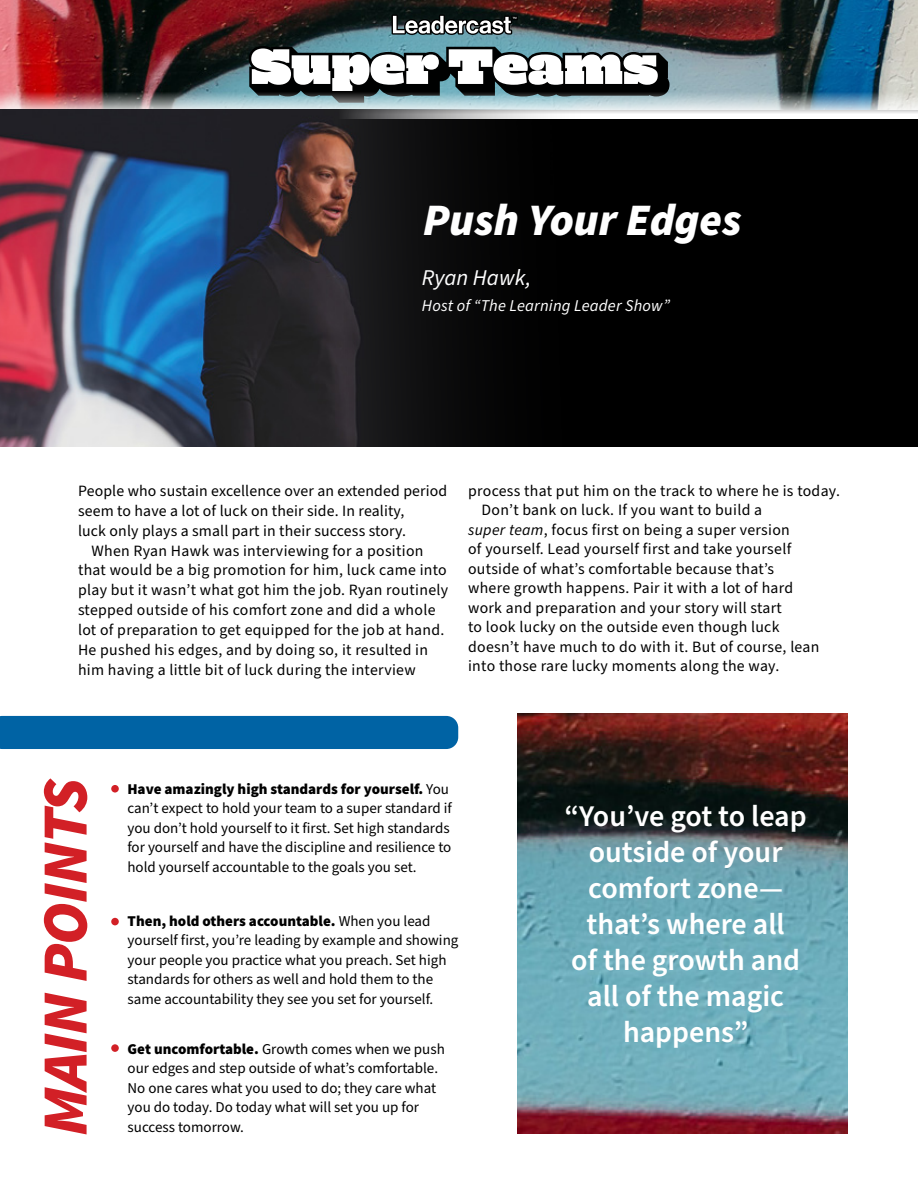
<style>
.page{position:relative;width:918px;height:1188px;background:#fff}
.page>*{position:absolute;margin:0;border:0;box-sizing:border-box;transform-origin:0 0}
.t1{font:italic 900 64.5px "Source Sans Pro";letter-spacing:-.025em;color:#d22026}
.t2{font:italic 900 45px "Source Sans Pro";color:#fff}
.t3{font:600 30px/36px "Source Sans Pro";color:#fff;text-align:center}
.t4{font:italic 22.5px "Source Sans Pro";color:#fff}
.t5{font:italic 16.5px "Source Sans Pro";letter-spacing:.01em;color:#fff}
.t6{font:15.75px "Source Sans Pro";letter-spacing:.02em;color:#000}
.t7{font:15px/19.5px "Source Sans Pro";color:#000}
.s1{font-style:italic}
.s2{font-weight:900}
</style>
<div class="page">
<div style="left:0;top:716px;width:458px;height:33px;background:#0063a4"></div>
<div style="left:0;top:110px;width:918px;height:337px;background:#000"></div>
<img style="left:0;top:0;width:918px;height:109px">
<img style="left:518px;top:714px;width:330px;height:420px">
<div style="left:111px;top:785px;width:8px;height:8px;background:#d22026;border-radius:50%"></div>
<div style="left:111px;top:918px;width:8px;height:7px;background:#d22026;border-radius:50%"></div>
<div style="left:111px;top:1044px;width:8px;height:8px;background:#d22026;border-radius:50%"></div>
<svg style="left:392px;top:14px;width:126px;height:21px"></svg>
<svg style="left:249px;top:46px;width:421px;height:45px"></svg>
<img style="left:1px;top:91px;width:917px;height:27px">
<img style="left:0;top:109px;width:580px;height:337px">
<h2 class="t2" style="left:423px;top:189px;width:320px">Push Your Edges</h2>
<h3 class="t4" style="left:422px;top:263px;width:111px">Ryan Hawk,</h3>
<p class="t5" style="left:422px;top:294px;width:249px">Host of “The Learning Leader Show”</p>
<p class="t6" style="left:78px;top:480px;width:371px">People who sustain excellence over an extended period</p>
<p class="t6" style="left:78px;top:500px;width:328px">seem to have a lot of luck on their side. In reality,</p>
<p class="t6" style="left:78px;top:520px;width:330px">luck only plays a small part in their success story.</p>
<p class="t6" style="left:92px;top:540px;width:333px">When Ryan Hawk was interviewing for a position</p>
<p class="t6" style="left:78px;top:560px;width:370px">that would be a big promotion for him, luck came into</p>
<p class="t6" style="left:78px;top:580px;width:372px">play but it wasn’t what got him the job. Ryan routinely</p>
<p class="t6" style="left:78px;top:600px;width:359px">stepped outside of his comfort zone and did a whole</p>
<p class="t6" style="left:78px;top:619px;width:368px">lot of preparation to get equipped for the job at hand.</p>
<p class="t6" style="left:78px;top:639px;width:352px">He pushed his edges, and by doing so, it resulted in</p>
<p class="t6" style="left:78px;top:659px;width:339px">him having a little bit of luck during the interview</p>
<p class="t6" style="left:468px;top:480px;width:373px">process that put him on the track to where he is today.</p>
<p class="t6" style="left:482px;top:500px;width:282px">Don’t bank on luck. If you want to build a</p>
<p class="t6" style="left:468px;top:519px;width:323px"><span class="s1">super team</span>, focus first on being a super version</p>
<p class="t6" style="left:468px;top:539px;width:325px">of yourself. Lead yourself first and take yourself</p>
<p class="t6" style="left:468px;top:558px;width:308px">outside of what’s comfortable because that’s</p>
<p class="t6" style="left:468px;top:578px;width:327px">where growth happens. Pair it with a lot of hard</p>
<p class="t6" style="left:468px;top:597px;width:315px">work and preparation and your story will start</p>
<p class="t6" style="left:468px;top:617px;width:313px">to look lucky on the outside even though luck</p>
<p class="t6" style="left:468px;top:636px;width:353px">doesn’t have much to do with it. But of course, lean</p>
<p class="t6" style="left:468px;top:656px;width:313px">into those rare lucky moments along the way.</p>
<h1 class="t1" style="left:21px;top:1136px;width:359px;rotate:-90deg">MAIN POINTS</h1>
<p class="t7" style="left:127px;top:779px;width:326px"><span class="s2">Have amazingly high standards for yourself.</span> You can’t expect to hold your team to a super standard if you don’t hold yourself to it first. Set high standards for yourself and have the discipline and resilience to hold yourself accountable to the goals you set.</p>
<p class="t7" style="left:128px;top:912px;width:332px"><span class="s2">Then, hold others accountable.</span> When you lead yourself first, you’re leading by example and showing your people you practice what you preach. Set high standards for others as well and hold them to the same accountability they see you set for yourself.</p>
<p class="t7" style="left:128px;top:1040px;width:319px"><span class="s2">Get uncomfortable.</span> Growth comes when we push our edges and step outside of what’s comfortable.<br>No one cares what you used to do; they care what you do today. Do today what will set you up for success tomorrow.</p>
<h3 class="t3" style="left:565px;top:799px;width:244px">“You’ve got to leap outside of your comfort zone— that’s where all<br>of the growth and all of the magic happens”</h3>
</div>
